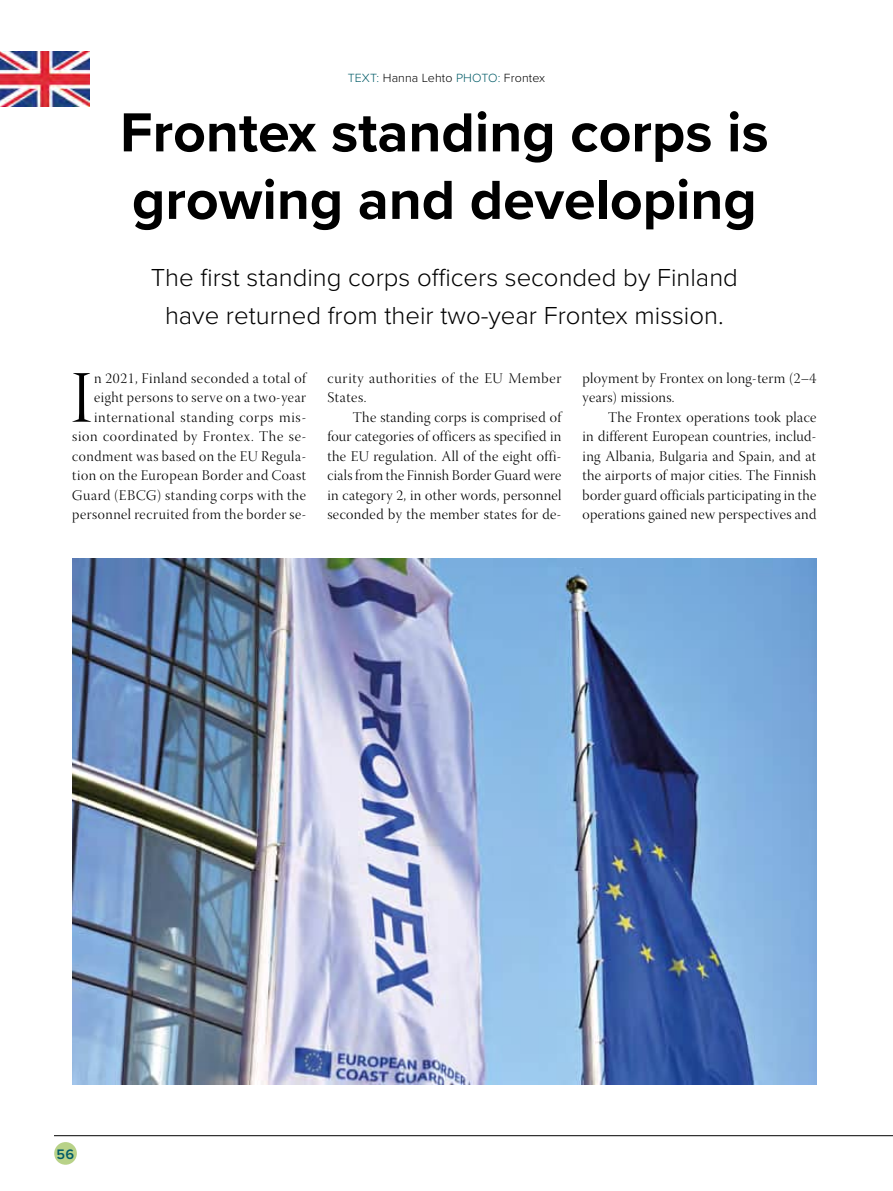
<style>
.page{position:relative;width:893px;height:1191px;background:#fff}
.page>*{position:absolute;margin:0;border:0;box-sizing:border-box;transform-origin:0 0}
.Leipis_ei_sisennysta{font:73.8px "Warnock Pro Light Disp";color:#000}
.t1{font:700 57px/67.5px "Proxima Nova";color:#000}
.t2{font:300 25.5px/37.5px "Proxima Nova";color:#000;text-align:center}
.Leipis{font:14.7px/19.5px "Warnock Pro Light Disp";letter-spacing:.02em;color:#000;text-align:justify}
.Leipis_ei_sisennysta-2{font:14.7px/19.5px "Warnock Pro Light Disp";letter-spacing:.04em;color:#000;text-align:right}
.t3{font:600 14.25px "Proxima Nova";color:#005b67}
.t4{font:300 12.3px "Proxima Nova";letter-spacing:.01em;color:#000}
.s1{color:#005b67}
</style>
<div class="page">
<hr style="left:54px;top:1135px;width:839px;height:1px;background:#000">
<div style="left:54px;top:1142px;width:23px;height:22px;background:#b8d288;border-radius:50%"></div>
<img style="left:0;top:51px;width:89px;height:56px">
<img style="left:72px;top:558px;width:744px;height:527px">
<h3 class="t4" style="left:348px;top:69px;width:199px"><span class="s1">TEXT:</span> Hanna Lehto <span class="s1">PHOTO:</span> Frontex</h3>
<h1 class="t1" style="left:120px;top:97px;width:650px">Frontex standing corps is growing and developing</h1>
<h2 class="t2" style="left:151px;top:258px;width:589px">The first standing corps officers seconded by Finland have returned from their two-year Frontex mission.</h2>
<p class="Leipis_ei_sisennysta-2" style="left:72px;top:369px;width:235px">n 2021, Finland seconded a total of eight persons to serve on a two-year international standing corps mis&shy;sion coordinated by Frontex. The se&shy;condment was based on the EU Regula&shy;tion on the European Border and Coast Guard (EBCG) standing corps with the personnel recruited from the border se-</p>
<p class="Leipis_ei_sisennysta-2" style="left:327px;top:369px;width:235px;text-align:left">curity authorities of the EU Member<br>States.</p>
<p class="Leipis_ei_sisennysta" style="left:71px;top:358px;width:24px">I</p>
<p class="Leipis" style="left:327px;top:408px;width:235px;text-indent:26px">The standing corps is comprised of four categories of officers as specified in the EU regulation. All of the eight offi&shy;cials from the Finnish Border Guard were in category 2, in other words, personnel seconded by the member states for de-</p>
<p class="Leipis" style="left:583px;top:369px;width:235px">ployment by Frontex on long-term (2–4 years) missions.</p>
<p class="Leipis" style="left:583px;top:408px;width:235px;text-indent:26px">The Frontex operations took place in different European countries, includ&shy;ing Albania, Bulgaria and Spain, and at the airports of major cities. The Finnish border guard officials participating in the operations gained new perspectives and</p>
<p class="t3" style="left:57px;top:1143px;width:19px">56</p>
</div>
